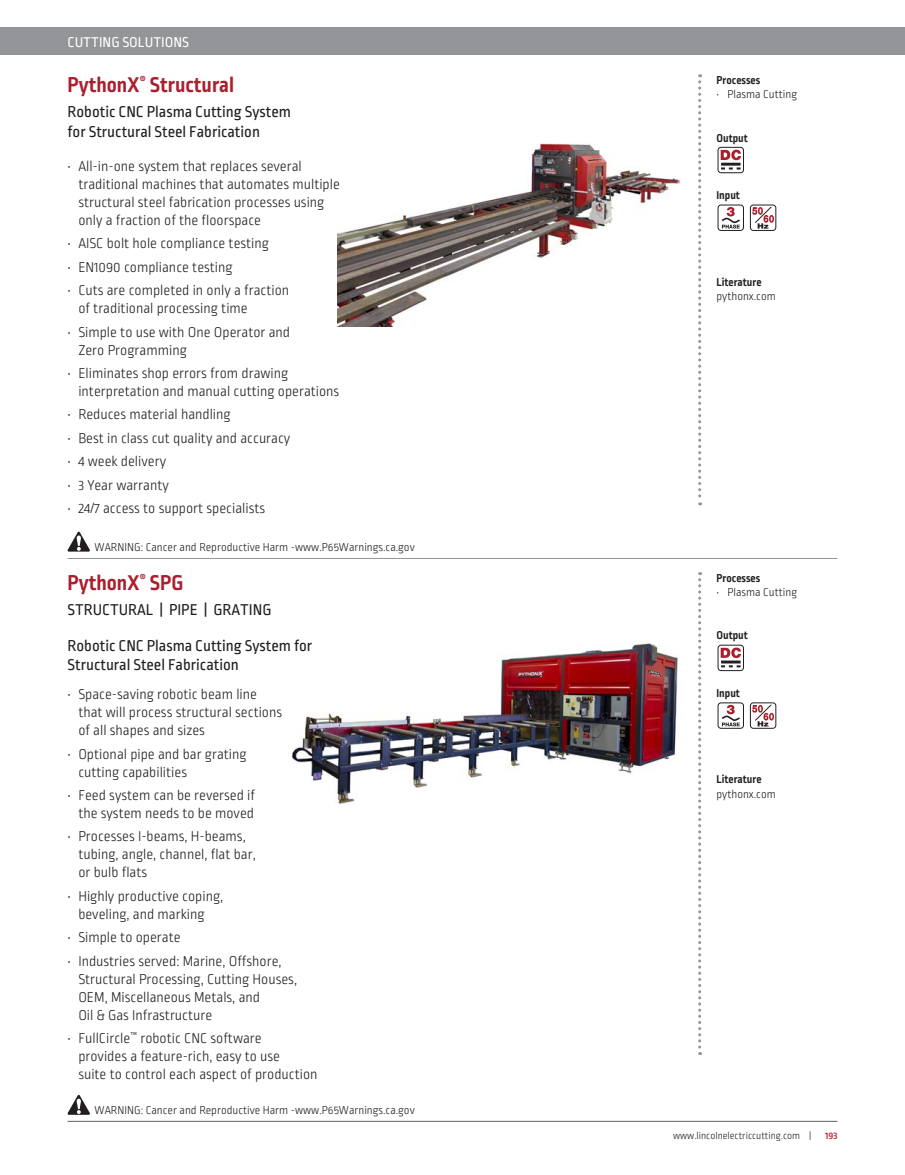
<style>
.page{position:relative;width:905px;height:1175px;background:#fff}
.page>*{position:absolute;margin:0;border:0;box-sizing:border-box;transform-origin:0 0}
.Legacy_Machines_-_He{font:700 22.5px "Ropa Sans Pro";color:#ab1e2c}
.Legacy_Machines_-_Su{font:16.5px/19.5px "Ropa Sans Pro";color:#231f20}
.Lagacy_Machines_-_Bu{font:300 15px/18px "Ropa Sans Pro";color:#231f20}
.t1{font:15px "Ropa Sans Pro";color:#fff}
.Captions_1{font:300 12px "Ropa Sans Pro";color:#231f20}
.Legacy_Machines_-_Si{font:700 12px "Ropa Sans Pro";color:#231f20}
.Legacy_Machines_-_Si-2{font:300 12px "Ropa Sans Pro";color:#231f20}
.t2{font:300 10.5px "Ropa Sans Pro";color:#231f20}
.t3{font:500 10.5px "Ropa Sans Pro";color:#be1d2c}
</style>
<div class="page">
<img style="left:292px;top:643px;width:386px;height:161px">
<div style="left:0;top:27px;width:904px;height:27px;background:#939598"></div>
<hr style="left:68px;top:1120px;width:769px;height:1px;background:#636366">
<hr style="left:68px;top:558px;width:769px;height:1px;background:#939598">
<svg style="left:698px;top:572px;width:3px;height:483px"></svg>
<svg style="left:718px;top:645px;width:25px;height:25px"></svg>
<div style="left:717px;top:644px;width:27px;height:27px;border:1px solid #231f20;border-radius:3px"></div>
<svg style="left:720px;top:647px;width:21px;height:11px"></svg>
<hr style="left:721px;top:660px;width:19px;height:3px;background:#231f20">
<svg style="left:721px;top:665px;width:19px;height:2px"></svg>
<div style="left:750px;top:702px;width:26px;height:26px;border:1px solid #231f20;border-radius:3px"></div>
<svg style="left:752px;top:703px;width:22px;height:23px"></svg>
<div style="left:717px;top:702px;width:27px;height:26px;border:1px solid #231f20;border-radius:3px"></div>
<svg style="left:721px;top:705px;width:19px;height:21px"></svg>
<svg style="left:67px;top:1094px;width:23px;height:21px"></svg>
<img style="left:338px;top:143px;width:344px;height:184px">
<svg style="left:698px;top:74px;width:3px;height:431px"></svg>
<svg style="left:718px;top:147px;width:25px;height:26px"></svg>
<div style="left:717px;top:147px;width:27px;height:26px;border:1px solid #231f20;border-radius:3px"></div>
<svg style="left:720px;top:150px;width:21px;height:10px"></svg>
<hr style="left:721px;top:163px;width:19px;height:3px;background:#231f20">
<svg style="left:721px;top:167px;width:19px;height:2px"></svg>
<div style="left:750px;top:204px;width:26px;height:27px;border:1px solid #231f20;border-radius:3px"></div>
<svg style="left:752px;top:206px;width:22px;height:23px"></svg>
<svg style="left:718px;top:205px;width:25px;height:25px"></svg>
<div style="left:717px;top:204px;width:27px;height:27px;border:1px solid #231f20;border-radius:3px"></div>
<svg style="left:720px;top:207px;width:21px;height:21px"></svg>
<svg style="left:67px;top:531px;width:23px;height:21px"></svg>
<p class="t1" style="left:68px;top:34px;width:123px">CUTTING SOLUTIONS</p>
<p class="Legacy_Machines_-_He" style="left:68px;top:72px;width:168px">PythonX<sup>®</sup> Structural</p>
<p class="Legacy_Machines_-_Su" style="left:68px;top:103px;width:225px">Robotic CNC Plasma Cutting System for Structural Steel Fabrication</p>
<p class="Lagacy_Machines_-_Bu" style="left:78px;top:158px;width:263px;text-indent:-11px">• All-in-one system that replaces several traditional machines that automates multiple structural steel fabrication processes using only a fraction of the floorspace</p>
<p class="Lagacy_Machines_-_Bu" style="left:68px;top:235px;width:203px">• AISC bolt hole compliance testing</p>
<p class="Lagacy_Machines_-_Bu" style="left:68px;top:259px;width:167px">• EN1090 compliance testing</p>
<p class="Lagacy_Machines_-_Bu" style="left:78px;top:282px;width:212px;text-indent:-11px">• Cuts are completed in only a fraction of traditional processing time</p>
<p class="Lagacy_Machines_-_Bu" style="left:78px;top:324px;width:213px;text-indent:-11px">• Simple to use with One Operator and<br>Zero Programming</p>
<p class="Lagacy_Machines_-_Bu" style="left:78px;top:365px;width:262px;text-indent:-11px">• Eliminates shop errors from drawing interpretation and manual cutting operations</p>
<p class="Lagacy_Machines_-_Bu" style="left:68px;top:406px;width:165px">• Reduces material handling</p>
<p class="Lagacy_Machines_-_Bu" style="left:68px;top:430px;width:224px">• Best in class cut quality and accuracy</p>
<p class="Lagacy_Machines_-_Bu" style="left:68px;top:453px;width:100px">• 4 week delivery</p>
<p class="Lagacy_Machines_-_Bu" style="left:68px;top:477px;width:103px">• 3 Year warranty</p>
<p class="Lagacy_Machines_-_Bu" style="left:68px;top:500px;width:199px">• 24/7 access to support specialists</p>
<p class="Captions_1" style="left:95px;top:541px;width:322px">WARNING: Cancer and Reproductive Harm -www.P65Warnings.ca.gov</p>
<p class="Legacy_Machines_-_He" style="left:68px;top:570px;width:117px">PythonX<sup>®</sup> SPG</p>
<p class="Legacy_Machines_-_Su" style="left:68px;top:601px;width:205px">STRUCTURAL | PIPE | GRATING</p>
<p class="Legacy_Machines_-_Su" style="left:68px;top:636px;width:246px">Robotic CNC Plasma Cutting System for<br>Structural Steel Fabrication</p>
<p class="Lagacy_Machines_-_Bu" style="left:78px;top:686px;width:205px;text-indent:-11px">• Space-saving robotic beam line that will process structural sections of all shapes and sizes</p>
<p class="Lagacy_Machines_-_Bu" style="left:78px;top:745px;width:170px;text-indent:-11px">• Optional pipe and bar grating cutting capabilities</p>
<p class="Lagacy_Machines_-_Bu" style="left:68px;top:787px;width:189px;text-align:right">• Feed system can be reversed if the system needs to be moved</p>
<p class="Lagacy_Machines_-_Bu" style="left:78px;top:828px;width:179px;text-indent:-11px">• Processes I-beams, H-beams, tubing, angle, channel, flat bar, or bulb flats</p>
<p class="Lagacy_Machines_-_Bu" style="left:68px;top:887px;width:157px;text-align:center">• Highly productive coping, beveling, and marking</p>
<p class="Lagacy_Machines_-_Bu" style="left:68px;top:929px;width:115px">• Simple to operate</p>
<p class="Lagacy_Machines_-_Bu" style="left:78px;top:952px;width:220px;text-indent:-11px">• Industries served: Marine, Offshore, Structural Processing, Cutting Houses, OEM, Miscellaneous Metals, and<br>Oil &amp; Gas Infrastructure</p>
<p class="Lagacy_Machines_-_Bu" style="left:78px;top:1030px;width:241px;text-indent:-11px">• FullCircle<sup>™</sup> robotic CNC software<br>provides a feature-rich, easy to use<br>suite to control each aspect of production</p>
<p class="Captions_1" style="left:95px;top:1104px;width:322px">WARNING: Cancer and Reproductive Harm -www.P65Warnings.ca.gov</p>
<p class="Legacy_Machines_-_Si" style="left:716px;top:73px;width:45px">Processes</p>
<p class="Legacy_Machines_-_Si-2" style="left:716px;top:88px;width:82px">• Plasma Cutting</p>
<p class="Legacy_Machines_-_Si" style="left:716px;top:131px;width:33px">Output</p>
<p class="Legacy_Machines_-_Si" style="left:716px;top:188px;width:25px">Input</p>
<p class="Legacy_Machines_-_Si" style="left:716px;top:275px;width:46px">Literature</p>
<p class="Legacy_Machines_-_Si-2" style="left:716px;top:290px;width:61px">pythonx.com</p>
<p class="Legacy_Machines_-_Si" style="left:716px;top:571px;width:45px">Processes</p>
<p class="Legacy_Machines_-_Si-2" style="left:716px;top:586px;width:82px">• Plasma Cutting</p>
<p class="Legacy_Machines_-_Si" style="left:716px;top:628px;width:33px">Output</p>
<p class="Legacy_Machines_-_Si" style="left:716px;top:686px;width:25px">Input</p>
<p class="Legacy_Machines_-_Si" style="left:716px;top:772px;width:46px">Literature</p>
<p class="Legacy_Machines_-_Si-2" style="left:716px;top:787px;width:61px">pythonx.com</p>
<p class="t2" style="left:673px;top:1130px;width:140px">www.lincolnelectriccutting.com |</p>
<p class="t3" style="left:825px;top:1129px;width:14px">193</p>
</div>
